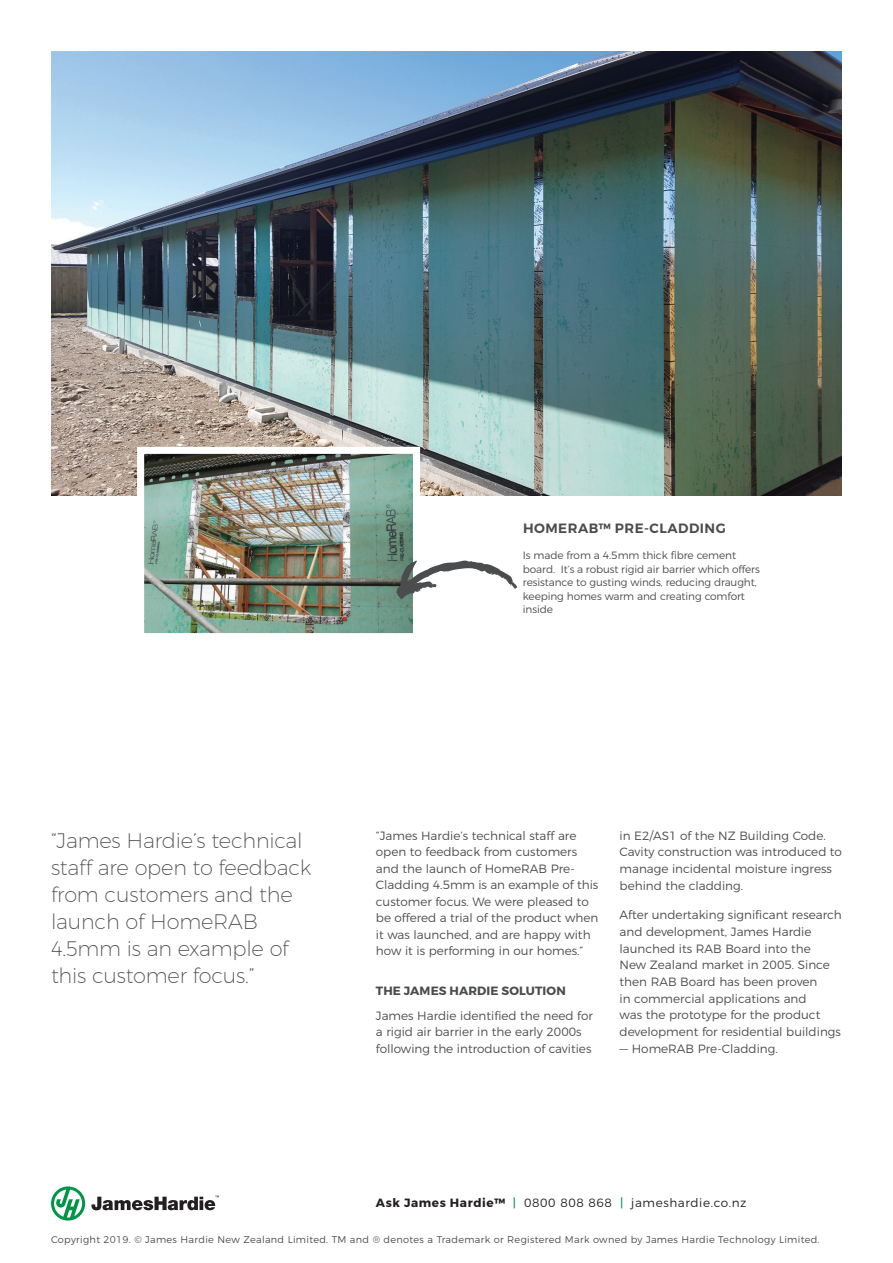
<style>
.page{position:relative;width:893px;height:1263px;background:#fff}
.page>*{position:absolute;margin:0;border:0;box-sizing:border-box;transform-origin:0 0}
.t1{font:200 21px/27px "Montserrat";letter-spacing:-.01em;color:#4b4c4d}
.t2{font:600 13.5px "Montserrat";letter-spacing:.035em;color:#4b4c4d}
.t3{font:300 12px/16.6px "Montserrat";color:#4b4c4d}
.t4{font:300 12px "Montserrat";letter-spacing:.05em;color:#231f20}
.t5{font:700 12px "Montserrat";letter-spacing:.01em;color:#4b4c4d}
.t6{font:300 10.5px/13.5px "Montserrat";letter-spacing:-.01em;color:#4b4c4d}
.t7{font:300 9.75px "Montserrat";letter-spacing:.03em;color:#4b4c4d}
.s1{font-weight:700}
.s2{font-weight:400;color:#009547}
</style>
<div class="page">
<img style="left:51px;top:51px;width:791px;height:445px">
<img style="left:133px;top:443px;width:291px;height:191px">
<svg style="left:396px;top:560px;width:121px;height:39px"></svg>
<svg style="left:51px;top:1186px;width:34px;height:34px"></svg>
<svg style="left:91px;top:1195px;width:128px;height:15px"></svg>
<p class="t2" style="left:523px;top:520px;width:204px">HOMERAB™ PRE-CLADDING</p>
<p class="t6" style="left:523px;top:548px;width:238px">Is made from a 4.5mm thick fibre cement board. It’s a robust rigid air barrier which offers resistance to gusting winds, reducing draught, keeping homes warm and creating comfort inside</p>
<h1 class="t1" style="left:51px;top:827px;width:262px">“James Hardie’s technical staff are open to feedback from customers and the launch of HomeRAB<br>4.5mm is an example of this customer focus.”</h1>
<p class="t3" style="left:376px;top:826px;width:224px">“James Hardie’s technical staff are open to feedback from customers and the launch of HomeRAB Pre-Cladding 4.5mm is an example of this customer focus. We were pleased to be offered a trial of the product when it was launched, and are happy with how it is performing in our homes.”</p>
<p class="t5" style="left:376px;top:983px;width:191px">THE JAMES HARDIE SOLUTION</p>
<p class="t3" style="left:376px;top:1006px;width:218px">James Hardie identified the need for a rigid air barrier in the early 2000s following the introduction of cavities</p>
<p class="t3" style="left:620px;top:826px;width:224px">in E2/AS1 of the NZ Building Code.<br>Cavity construction was introduced to manage incidental moisture ingress behind the cladding.</p>
<p class="t3" style="left:620px;top:905px;width:224px">After undertaking significant research and development, James Hardie launched its RAB Board into the<br>New Zealand market in 2005. Since then RAB Board has been proven<br>in commercial applications and<br>was the prototype for the product development for residential buildings</p>
<p class="t3" style="left:620px;top:1039px;width:160px">— HomeRAB Pre-Cladding.</p>
<p class="t4" style="left:376px;top:1193px;width:372px"><span class="s1">Ask James Hardie™</span> <span class="s2">|</span> 0800 808 868 <span class="s2">|</span> jameshardie.co.nz</p>
<p class="t7" style="left:51px;top:1232px;width:770px">Copyright 2019. © James Hardie New Zealand Limited. TM and ® denotes a Trademark or Registered Mark owned by James Hardie Technology Limited.</p>
</div>
